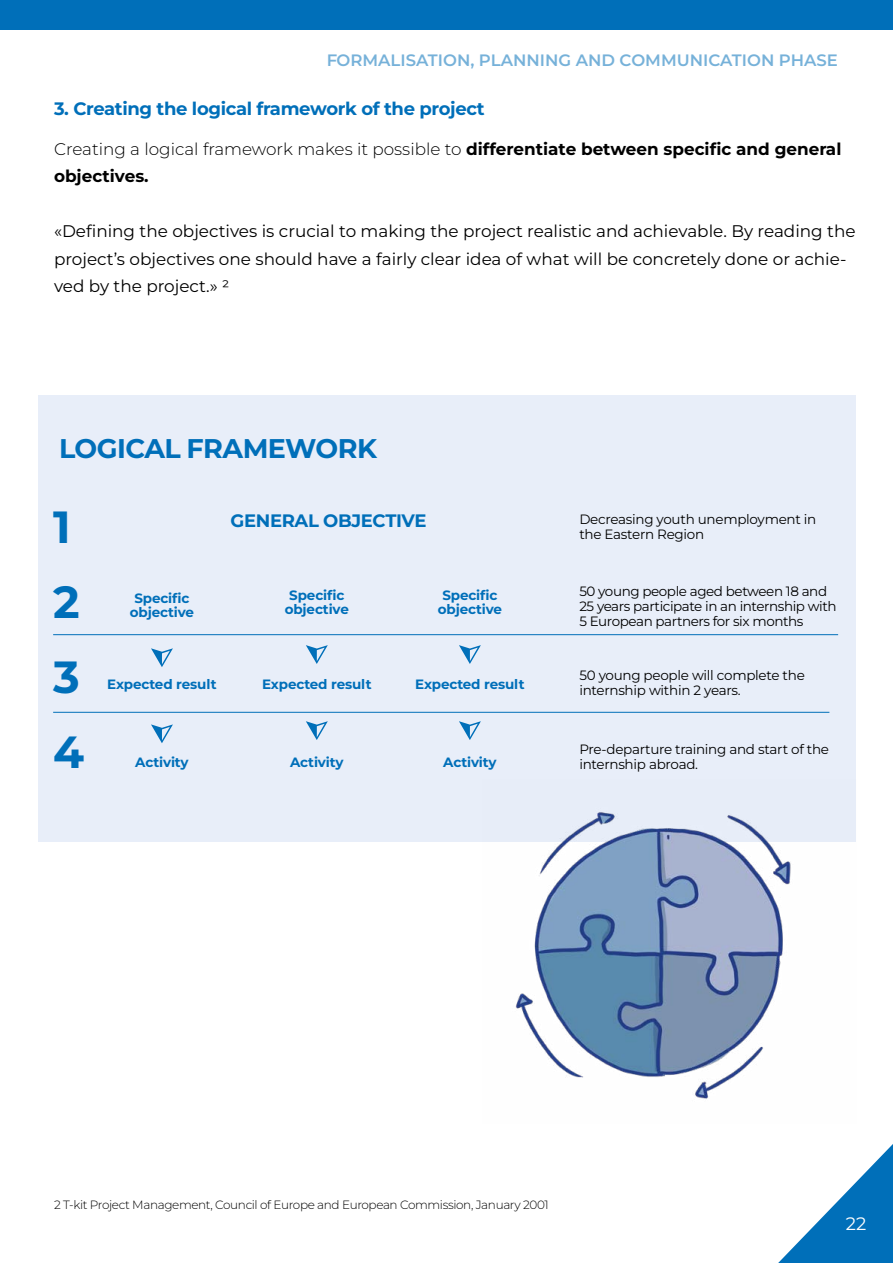
<style>
.page{position:relative;width:893px;height:1263px;background:#fff}
.page>*{position:absolute;margin:0;border:0;box-sizing:border-box;transform-origin:0 0}
.t1{font:700 45px/75px "Montserrat";color:#006fb9}
.t2{font:700 27px "Montserrat";letter-spacing:-.02em;color:#006fb9}
.t3{font:700 18px "Montserrat";letter-spacing:-.02em;color:#006fb9}
.t4{font:18px "Montserrat";color:#fff}
.t5{font:16.8px/27.6px "Montserrat";color:#000}
.t6{font:700 16.8px/27.6px "Montserrat";color:#000}
.t7{font:600 16.5px "Montserrat";color:#006fb9}
.t8{font:13.5px/15px "Montserrat";letter-spacing:-.02em;color:#000}
.t9{font:700 13.5px/13.5px "Montserrat";letter-spacing:-.01em;color:#006fb9;text-align:center}
.t10{font:300 12px "Montserrat";letter-spacing:-.03em;color:#000}
.s1{font-weight:300}
</style>
<div class="page">
<svg style="left:778px;top:1144px;width:115px;height:119px"></svg>
<div style="left:0;top:0;width:893px;height:30px;background:#006fb9"></div>
<div style="left:38px;top:395px;width:818px;height:447px;background:#e8eef9"></div>
<svg style="left:151px;top:648px;width:22px;height:19px"></svg>
<svg style="left:151px;top:724px;width:22px;height:19px"></svg>
<svg style="left:306px;top:645px;width:22px;height:19px"></svg>
<svg style="left:306px;top:721px;width:22px;height:19px"></svg>
<svg style="left:459px;top:645px;width:22px;height:19px"></svg>
<svg style="left:459px;top:721px;width:22px;height:19px"></svg>
<hr style="left:53px;top:634px;width:785px;height:1px;background:#006fb9">
<hr style="left:53px;top:712px;width:776px;height:1px;background:#006fb9">
<img style="left:515px;top:812px;width:276px;height:287px">
<p class="t7" style="left:326px;top:49px;width:513px">FORMALISATION, PLANNING AND COMMUNICATION PHASE</p>
<h3 class="t3" style="left:54px;top:97px;width:432px">3. Creating the logical framework of the project</h3>
<p class="t6" style="left:54px;top:134px;width:789px"><span class="s1">Creating a logical framework makes it possible to</span> differentiate between specific and general objectives.</p>
<p class="t5" style="left:54px;top:217px;width:803px">«Defining the objectives is crucial to making the project realistic and achievable. By reading the project’s objectives one should have a fairly clear idea of what will be concretely done or achie&shy;ved by the project.» 2</p>
<h2 class="t2" style="left:59px;top:430px;width:319px">LOGICAL FRAMEWORK</h2>
<h1 class="t1" style="left:53px;top:489px;width:33px">1<br>2<br>3<br>4</h1>
<h3 class="t3" style="left:231px;top:509px;width:197px">GENERAL OBJECTIVE</h3>
<p class="t8" style="left:579px;top:511px;width:239px">Decreasing youth unemployment in the Eastern Region</p>
<p class="t8" style="left:579px;top:583px;width:259px">50 young people aged between 18 and<br>25 years participate in an internship with<br>5 European partners for six months</p>
<p class="t9" style="left:285px;top:588px;width:66px">Specific objective</p>
<p class="t9" style="left:438px;top:588px;width:66px">Specific objective</p>
<p class="t9" style="left:130px;top:591px;width:66px">Specific objective</p>
<p class="t8" style="left:579px;top:667px;width:227px">50 young people will complete the internship within 2 years.</p>
<p class="t9" style="left:262px;top:677px;width:111px">Expected result</p>
<p class="t9" style="left:415px;top:677px;width:111px">Expected result</p>
<p class="t9" style="left:107px;top:677px;width:111px">Expected result</p>
<p class="t8" style="left:579px;top:741px;width:251px">Pre-departure training and start of the internship abroad.</p>
<p class="t9" style="left:290px;top:755px;width:55px">Activity</p>
<p class="t9" style="left:443px;top:755px;width:55px">Activity</p>
<p class="t9" style="left:135px;top:755px;width:55px">Activity</p>
<p class="t10" style="left:54px;top:1197px;width:496px">2 T-kit Project Management, Council of Europe and European Commission, January 2001</p>
<h3 class="t4" style="left:846px;top:1212px;width:22px">22</h3>
</div>
